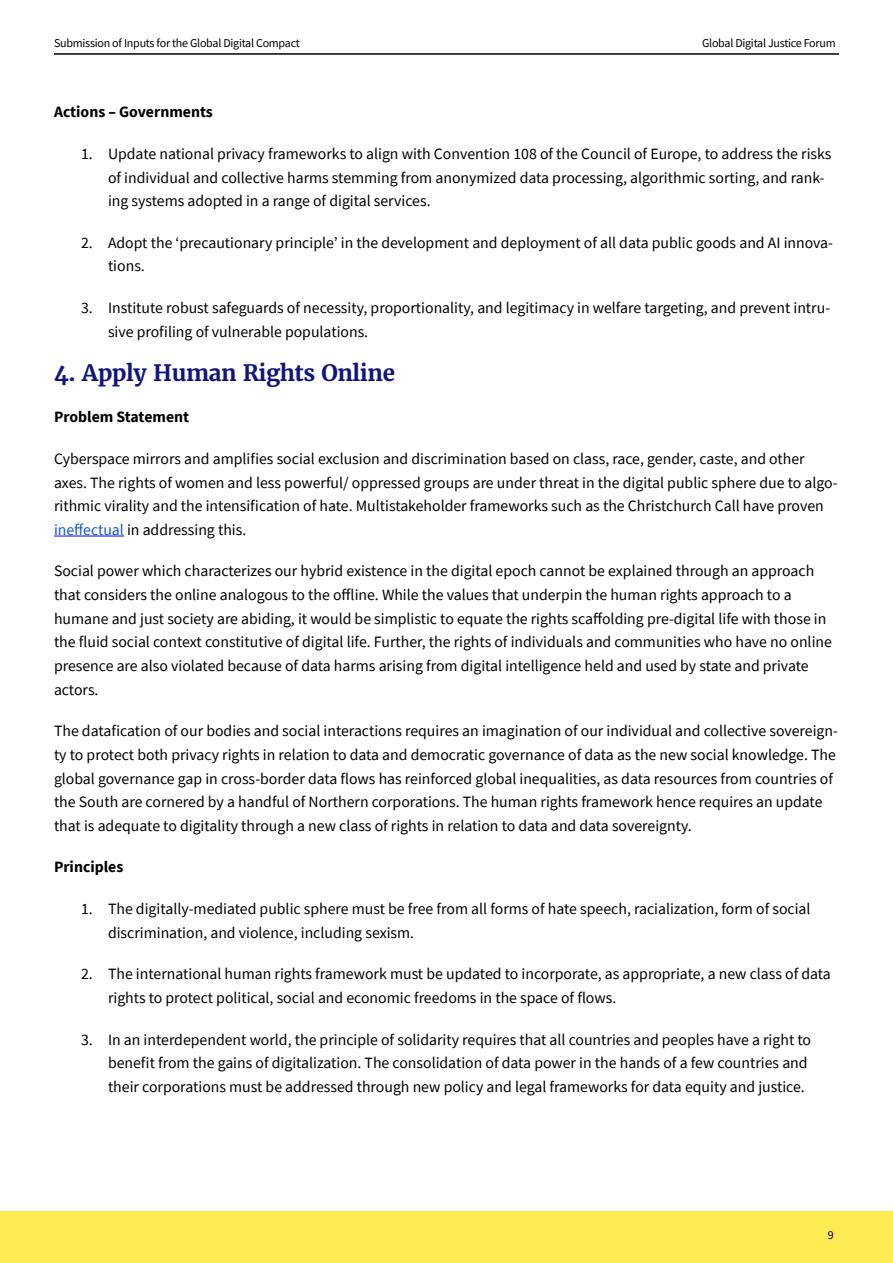
<style>
.page{position:relative;width:893px;height:1263px;background:#fff}
.page>*{position:absolute;margin:0;border:0;box-sizing:border-box;transform-origin:0 0}
.t1{font:700 22.5px "Merriweather";letter-spacing:-.02em;color:#10147e}
.t2{font:15.75px/23.7px "Source Sans Pro";color:#000}
.t3{font:700 15.75px "Source Sans Pro";color:#000}
.t4{font:12px "Source Sans Pro";letter-spacing:-.02em;color:#000}
.s1{color:#15c}
</style>
<div class="page">
<div style="left:0;top:1211px;width:893px;height:52px;background:#feea52"></div>
<hr style="left:54px;top:53px;width:785px;height:2px;background:#000">
<hr style="left:54px;top:536px;width:70px;height:1px;background:#00f">
<p class="t4" style="left:54px;top:35px;width:247px">Submission of Inputs for the Global Digital Compact</p>
<p class="t4" style="left:702px;top:35px;width:135px">Global Digital Justice Forum</p>
<p class="t3" style="left:54px;top:101px;width:160px">Actions – Governments</p>
<p class="t2" style="left:108px;top:142px;width:725px;text-indent:-27px">1. Update national privacy frameworks to align with Convention 108 of the Council of Europe, to address the risks of individual and collective harms stemming from anonymized data processing, algorithmic sorting, and rank&shy;ing systems adopted in a range of digital services.</p>
<p class="t2" style="left:108px;top:231px;width:727px;text-indent:-27px">2. Adopt the ‘precautionary principle’ in the development and deployment of all data public goods and AI innova&shy;tions.</p>
<p class="t2" style="left:108px;top:296px;width:724px;text-indent:-27px">3. Institute robust safeguards of necessity, proportionality, and legitimacy in welfare targeting, and prevent intru&shy;sive profiling of vulnerable populations.</p>
<h1 class="t1" style="left:54px;top:359px;width:343px">4. Apply Human Rights Online</h1>
<p class="t3" style="left:54px;top:406px;width:137px">Problem Statement</p>
<p class="t2" style="left:54px;top:447px;width:785px">Cyberspace mirrors and amplifies social exclusion and discrimination based on class, race, gender, caste, and other axes. The rights of women and less powerful/ oppressed groups are under threat in the digital public sphere due to algo&shy;rithmic virality and the intensification of hate. Multistakeholder frameworks such as the Christchurch Call have proven <span class="s1">ineffectual</span> in addressing this.</p>
<p class="t2" style="left:54px;top:559px;width:779px">Social power which characterizes our hybrid existence in the digital epoch cannot be explained through an approach that considers the online analogous to the offline. While the values that underpin the human rights approach to a humane and just society are abiding, it would be simplistic to equate the rights scaffolding pre-digital life with those in the fluid social context constitutive of digital life. Further, the rights of individuals and communities who have no online presence are also violated because of data harms arising from digital intelligence held and used by state and private actors.</p>
<p class="t2" style="left:54px;top:719px;width:786px">The datafication of our bodies and social interactions requires an imagination of our individual and collective sovereign&shy;ty to protect both privacy rights in relation to data and democratic governance of data as the new social knowledge. The global governance gap in cross-border data flows has reinforced global inequalities, as data resources from countries of the South are cornered by a handful of Northern corporations. The human rights framework hence requires an update that is adequate to digitality through a new class of rights in relation to data and data sovereignty.</p>
<p class="t3" style="left:54px;top:856px;width:71px">Principles</p>
<p class="t2" style="left:108px;top:897px;width:704px;text-indent:-27px">1. The digitally-mediated public sphere must be free from all forms of hate speech, racialization, form of social discrimination, and violence, including sexism.</p>
<p class="t2" style="left:108px;top:962px;width:724px;text-indent:-27px">2. The international human rights framework must be updated to incorporate, as appropriate, a new class of data rights to protect political, social and economic freedoms in the space of flows.</p>
<p class="t2" style="left:108px;top:1027px;width:705px;text-indent:-27px">3. In an interdependent world, the principle of solidarity requires that all countries and peoples have a right to benefit from the gains of digitalization. The consolidation of data power in the hands of a few countries and their corporations must be addressed through new policy and legal frameworks for data equity and justice.</p>
<p class="t4" style="left:828px;top:1228px;width:7px">9</p>
</div>
